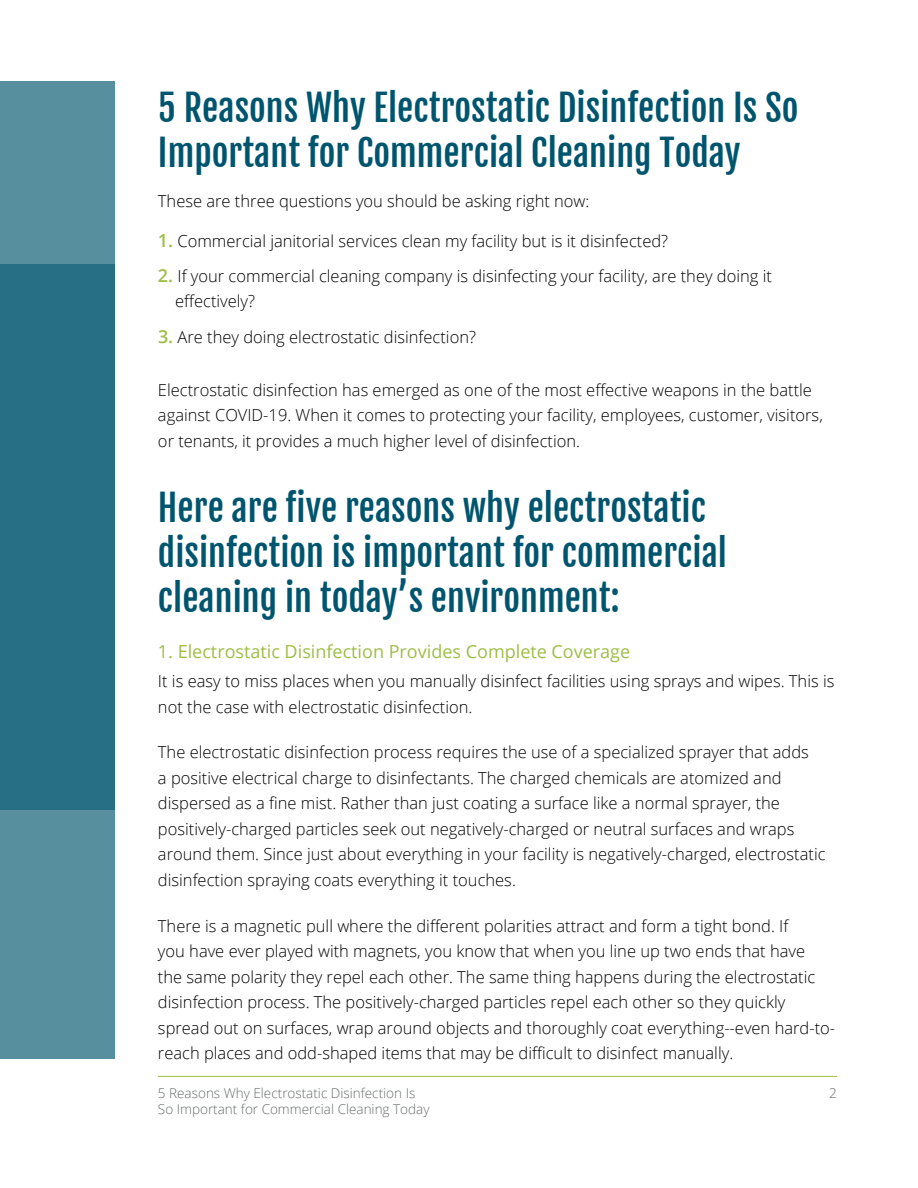
<style>
.page{position:relative;width:918px;height:1188px;background:#fff}
.page>*{position:absolute;margin:0;border:0;box-sizing:border-box;transform-origin:0 0}
.t1{font:36px/45px "Fjalla One";color:#00556e}
.t2{font:18px "Open Sans";color:#9dbe45}
.t3{font:300 16.5px/25.5px "Open Sans";color:#000}
.t4{font:300 13.5px "Open Sans";color:#676d69}
.s1{font-weight:600;font-size:18px;color:#9dbe45}
</style>
<div class="page">
<div style="left:0;top:81px;width:115px;height:729px;background:#578f9f"></div>
<div style="left:0;top:810px;width:115px;height:249px;background:#578f9f"></div>
<div style="left:0;top:265px;width:115px;height:545px;background:#276f84"></div>
<hr style="left:158px;top:1076px;width:679px;height:1px;background:#9dbe45">
<h1 class="t1" style="left:158px;top:85px;width:642px">5 Reasons Why Electrostatic Disinfection Is So<br>Important for Commercial Cleaning Today</h1>
<p class="t3" style="left:158px;top:188px;width:433px">These are three questions you should be asking right now:</p>
<p class="t3" style="left:158px;top:227px;width:512px"><span class="s1">1.</span> Commercial janitorial services clean my facility but is it disinfected?</p>
<p class="t3" style="left:175px;top:263px;width:598px;text-indent:-17px"><span class="s1">2.</span> If your commercial cleaning company is disinfecting your facility, are they doing it effectively?</p>
<p class="t3" style="left:158px;top:323px;width:320px"><span class="s1">3.</span> Are they doing electrostatic disinfection?</p>
<p class="t3" style="left:158px;top:376px;width:666px">Electrostatic disinfection has emerged as one of the most effective weapons in the battle against COVID-19. When it comes to protecting your facility, employees, customer, visitors, or tenants, it provides a much higher level of disinfection.</p>
<h1 class="t1" style="left:158px;top:486px;width:571px">Here are five reasons why electrostatic disinfection is important for commercial cleaning in today’s environment:</h1>
<p class="t2" style="left:158px;top:639px;width:474px">1. Electrostatic Disinfection Provides Complete Coverage</p>
<p class="t3" style="left:158px;top:668px;width:678px">It is easy to miss places when you manually disinfect facilities using sprays and wipes. This is not the case with electrostatic disinfection.</p>
<p class="t3" style="left:158px;top:739px;width:669px">The electrostatic disinfection process requires the use of a specialized sprayer that adds<br>a positive electrical charge to disinfectants. The charged chemicals are atomized and dispersed as a fine mist. Rather than just coating a surface like a normal sprayer, the positively-charged particles seek out negatively-charged or neutral surfaces and wraps around them. Since just about everything in your facility is negatively-charged, electrostatic disinfection spraying coats everything it touches.</p>
<p class="t3" style="left:158px;top:912px;width:679px">There is a magnetic pull where the different polarities attract and form a tight bond. If<br>you have ever played with magnets, you know that when you line up two ends that have<br>the same polarity they repel each other. The same thing happens during the electrostatic disinfection process. The positively-charged particles repel each other so they quickly spread out on surfaces, wrap around objects and thoroughly coat everything--even hard-to&shy;reach places and odd-shaped items that may be difficult to disinfect manually.</p>
<p class="t4" style="left:158px;top:1084px;width:259px">5 Reasons Why Electrostatic Disinfection Is</p>
<p class="t4" style="left:829px;top:1084px;width:9px">2</p>
<p class="t4" style="left:158px;top:1100px;width:273px">So Important for Commercial Cleaning Today</p>
</div>
